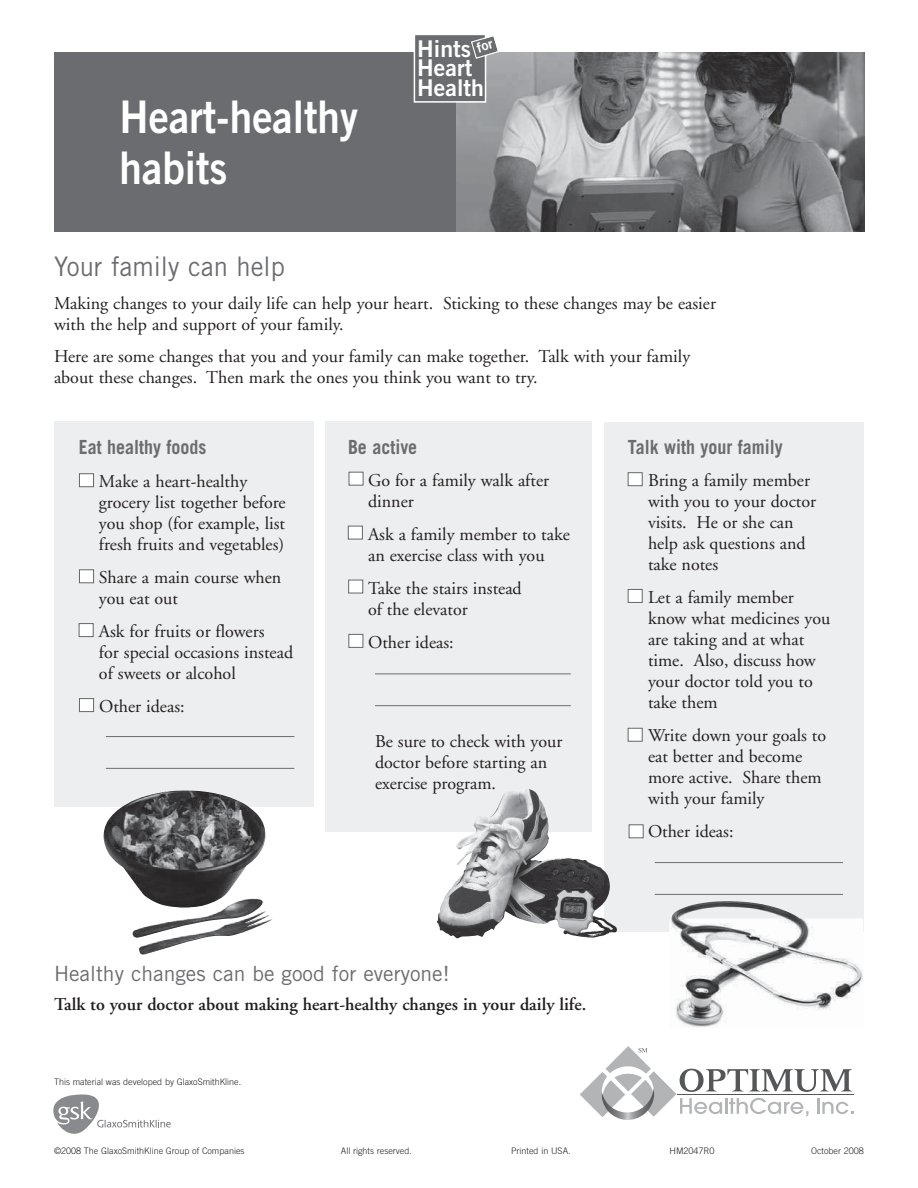
<style>
.page{position:relative;width:918px;height:1188px;background:#fff}
.page>*{position:absolute;margin:0;border:0;box-sizing:border-box;transform-origin:0 0}
.t1{font:45px/51px "Trade Gothic LT Std Bd 2";color:#fff;scale:.9 1}
.t2{font:27px "Trade Gothic";color:#6b6c6f;scale:.95 1}
.t3{font:23.1px/19.8px "Trade Gothic Bold Two";color:#fff}
.t4{font:21px "Trade Gothic";color:#6b6c6f}
.t5{font:700 19.5px "Trade Gothic";color:#6b6c6f;scale:.92 1}
.t6{font:18px/21px "Adobe Garamond";color:#231f20}
.t7{font:600 18px "Adobe Garamond";color:#231f20}
.t8{font:300 9px "Trade Gothic LT Std";color:#231f20}
</style>
<div class="page">
<hr style="left:678px;top:1094px;width:176px;height:1px;background:#555658">
<img style="left:455px;top:52px;width:409px;height:179px">
<div style="left:54px;top:53px;width:401px;height:179px;background:#6b6c6f"></div>
<div style="left:415px;top:35px;width:70px;height:66px;background:#6b6c6f"></div>
<div style="left:414px;top:34px;width:72px;height:69px;border:2px solid #fff"></div>
<div style="left:326px;top:422px;width:266px;height:410px;background:#edeeef"></div>
<div style="left:54px;top:422px;width:259px;height:385px;background:#edeeef"></div>
<div style="left:605px;top:422px;width:259px;height:510px;background:#edeeef"></div>
<hr style="left:106px;top:736px;width:188px;height:1px;background:#6b6c6f">
<hr style="left:106px;top:768px;width:188px;height:1px;background:#6b6c6f">
<img style="left:103px;top:790px;width:170px;height:165px">
<div style="left:80px;top:474px;width:13px;height:12px;background:#fff"></div>
<div style="left:79px;top:473px;width:15px;height:14px;border:1px solid #656769"></div>
<hr style="left:375px;top:674px;width:196px;height:1px;background:#6b6c6f">
<hr style="left:375px;top:705px;width:196px;height:1px;background:#6b6c6f">
<hr style="left:655px;top:862px;width:188px;height:1px;background:#6b6c6f">
<hr style="left:655px;top:894px;width:188px;height:1px;background:#6b6c6f">
<div style="left:80px;top:570px;width:13px;height:12px;background:#fff"></div>
<div style="left:79px;top:569px;width:15px;height:14px;border:1px solid #656769"></div>
<div style="left:79px;top:624px;width:14px;height:12px;background:#fff"></div>
<div style="left:79px;top:623px;width:15px;height:14px;border:1px solid #656769"></div>
<div style="left:80px;top:699px;width:13px;height:12px;background:#fff"></div>
<div style="left:79px;top:698px;width:15px;height:14px;border:1px solid #656769"></div>
<div style="left:349px;top:473px;width:14px;height:12px;background:#fff"></div>
<div style="left:349px;top:472px;width:14px;height:14px;border:1px solid #656769"></div>
<div style="left:349px;top:526px;width:13px;height:13px;background:#fff"></div>
<div style="left:348px;top:526px;width:15px;height:13px;border:1px solid #656769"></div>
<div style="left:349px;top:580px;width:13px;height:13px;background:#fff"></div>
<div style="left:348px;top:580px;width:15px;height:13px;border:1px solid #656769"></div>
<div style="left:349px;top:635px;width:14px;height:12px;background:#fff"></div>
<div style="left:348px;top:634px;width:15px;height:14px;border:1px solid #656769"></div>
<div style="left:629px;top:473px;width:13px;height:12px;background:#fff"></div>
<div style="left:628px;top:472px;width:15px;height:14px;border:1px solid #656769"></div>
<div style="left:629px;top:590px;width:13px;height:12px;background:#fff"></div>
<div style="left:628px;top:589px;width:15px;height:14px;border:1px solid #656769"></div>
<div style="left:629px;top:825px;width:14px;height:12px;background:#fff"></div>
<div style="left:629px;top:824px;width:15px;height:14px;border:1px solid #656769"></div>
<div style="left:629px;top:729px;width:13px;height:12px;background:#fff"></div>
<div style="left:628px;top:728px;width:15px;height:14px;border:1px solid #656769"></div>
<img style="left:437px;top:789px;width:122px;height:149px">
<img style="left:669px;top:901px;width:194px;height:126px">
<svg style="left:53px;top:1095px;width:118px;height:39px"></svg>
<svg style="left:580px;top:1046px;width:273px;height:74px"></svg>
<svg style="left:470px;top:34px;width:30px;height:26px"></svg>
<p class="t1" style="left:120px;top:95px;width:266px">Heart-healthy habits</p>
<p class="t3" style="left:417px;top:41px;width:68px">Hints<br>Heart<br>Health</p>
<h2 class="t2" style="left:54px;top:256px;width:245px">Your family can help</h2>
<p class="t6" style="left:54px;top:294px;width:663px">Making changes to your daily life can help your heart. Sticking to these changes may be easier with the help and support of your family.</p>
<p class="t6" style="left:54px;top:347px;width:638px">Here are some changes that you and your family can make together. Talk with your family about these changes. Then mark the ones you think you want to try.</p>
<p class="t5" style="left:79px;top:440px;width:140px">Eat healthy foods</p>
<p class="t6" style="left:99px;top:472px;width:188px">Make a heart-healthy grocery list together before you shop (for example, list fresh fruits and vegetables)</p>
<p class="t6" style="left:99px;top:568px;width:184px">Share a main course when you eat out</p>
<p class="t6" style="left:99px;top:622px;width:196px">Ask for fruits or flowers<br>for special occasions instead of sweets or alcohol</p>
<p class="t6" style="left:99px;top:697px;width:87px">Other ideas:</p>
<p class="t5" style="left:348px;top:440px;width:77px">Be active</p>
<p class="t6" style="left:368px;top:471px;width:183px">Go for a family walk after dinner</p>
<p class="t6" style="left:368px;top:525px;width:203px">Ask a family member to take an exercise class with you</p>
<p class="t6" style="left:368px;top:579px;width:155px">Take the stairs instead of the elevator</p>
<p class="t6" style="left:368px;top:633px;width:87px">Other ideas:</p>
<p class="t6" style="left:375px;top:733px;width:189px">Be sure to check with your doctor before starting an exercise program.</p>
<p class="t5" style="left:628px;top:440px;width:170px">Talk with your family</p>
<p class="t6" style="left:648px;top:471px;width:170px">Bring a family member with you to your doctor visits. He or she can help ask questions and take notes</p>
<p class="t6" style="left:648px;top:588px;width:184px">Let a family member know what medicines you are taking and at what time. Also, discuss how your doctor told you to take them</p>
<p class="t6" style="left:648px;top:726px;width:180px">Write down your goals to eat better and become more active. Share them with your family</p>
<p class="t6" style="left:648px;top:822px;width:87px">Other ideas:</p>
<p class="t4" style="left:54px;top:966px;width:397px">Healthy changes can be good for everyone!</p>
<h4 class="t7" style="left:54px;top:997px;width:534px">Talk to your doctor about making heart-healthy changes in your daily life.</h4>
<p class="t8" style="left:54px;top:1078px;width:189px">This material was developed by GlaxoSmithKline.</p>
<p class="t8" style="left:54px;top:1147px;width:192px">©2008 The GlaxoSmithKline Group of Companies</p>
<p class="t8" style="left:341px;top:1147px;width:72px">All rights reserved.</p>
<p class="t8" style="left:511px;top:1147px;width:61px">Printed in USA.</p>
<p class="t8" style="left:670px;top:1147px;width:47px">HM2047R0</p>
<p class="t8" style="left:811px;top:1147px;width:54px">October 2008</p>
</div>
